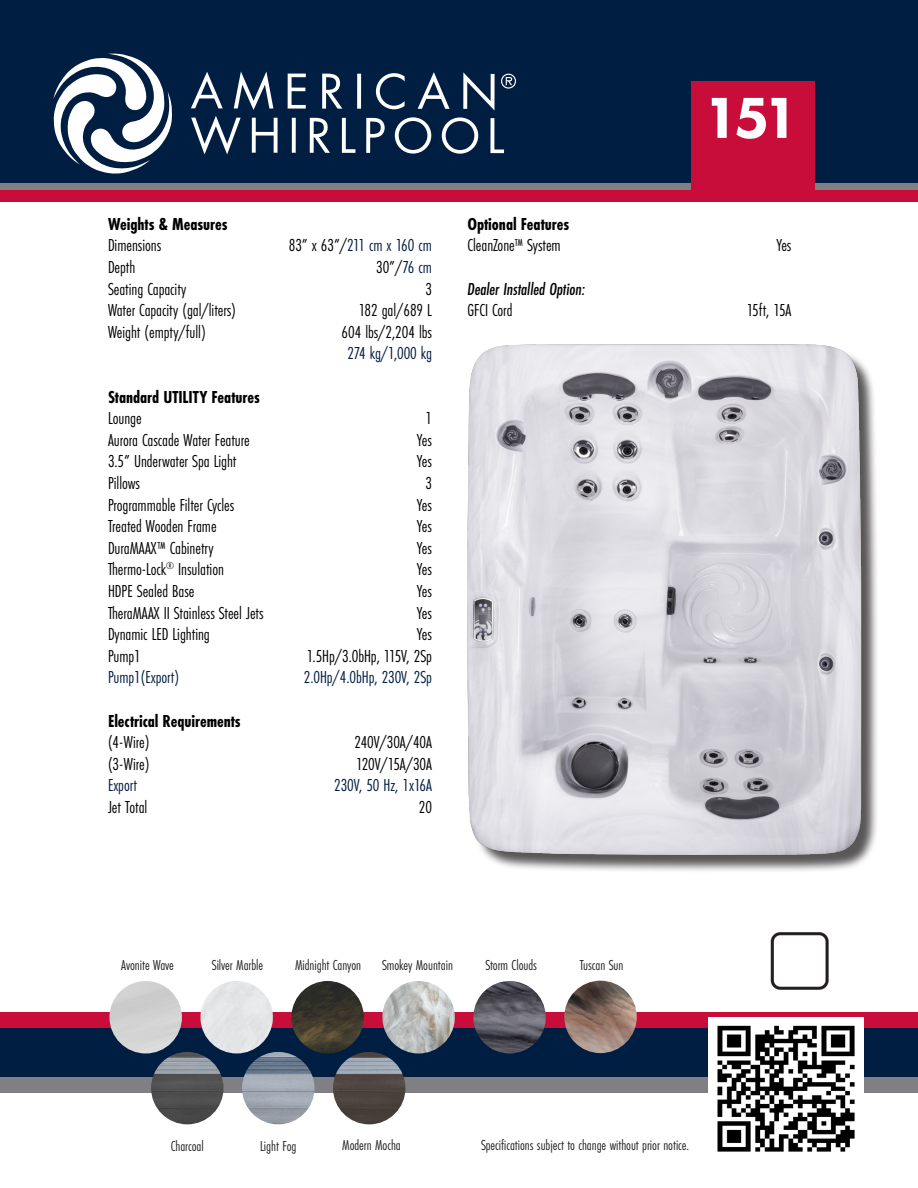
<style>
.page{position:relative;width:918px;height:1188px;background:#fff}
.page>*{position:absolute;margin:0;border:0;box-sizing:border-box;transform-origin:0 0}
.t1{font:800 60px "Futura PT";color:#fff}
.t2{font:18px "Futura PT Cond";letter-spacing:-.005em;color:#000}
.t3{font:700 18px "Futura PT Cond";letter-spacing:-.005em;color:#000}
.t4{font:18px "Futura PT Cond";letter-spacing:-.005em;color:#001c41}
.t5{font:18px "Futura PT Cond";letter-spacing:-.005em;color:#001e41}
.t6{font:italic 500 18px "Futura PT Cond";letter-spacing:-.005em;color:#000}
.t7{font:15px "Futura PT Cond";letter-spacing:-.005em;color:#231f20}
.s1{color:#000}
.s2{color:#001c41}
</style>
<div class="page">
<div style="left:0;top:0;width:918px;height:190px;background:#001e41"></div>
<div style="left:0;top:183px;width:918px;height:7px;background:#808084"></div>
<div style="left:691px;top:81px;width:124px;height:115px;background:#c80d3a"></div>
<div style="left:0;top:1028px;width:917px;height:64px;background:#001e41"></div>
<div style="left:0;top:1012px;width:918px;height:16px;background:#c80d3a"></div>
<div style="left:0;top:190px;width:918px;height:12px;background:#c80d3a"></div>
<div style="left:470px;top:348px;width:410px;height:526px;background:#231f20;opacity:.75"></div>
<img style="left:467px;top:344px;width:400px;height:525px">
<svg style="left:191px;top:72px;width:32px;height:36px"></svg>
<svg style="left:234px;top:71px;width:39px;height:39px"></svg>
<svg style="left:288px;top:74px;width:18px;height:35px"></svg>
<svg style="left:322px;top:74px;width:20px;height:35px"></svg>
<svg style="left:357px;top:74px;width:4px;height:35px"></svg>
<svg style="left:376px;top:73px;width:29px;height:36px"></svg>
<svg style="left:418px;top:72px;width:32px;height:37px"></svg>
<svg style="left:463px;top:72px;width:32px;height:39px"></svg>
<svg style="left:191px;top:116px;width:50px;height:38px"></svg>
<svg style="left:252px;top:118px;width:26px;height:35px"></svg>
<svg style="left:292px;top:118px;width:4px;height:35px"></svg>
<svg style="left:310px;top:118px;width:20px;height:35px"></svg>
<svg style="left:342px;top:118px;width:13px;height:35px"></svg>
<svg style="left:366px;top:118px;width:19px;height:35px"></svg>
<svg style="left:395px;top:117px;width:36px;height:37px"></svg>
<svg style="left:442px;top:117px;width:36px;height:37px"></svg>
<svg style="left:490px;top:118px;width:14px;height:35px"></svg>
<svg style="left:53px;top:54px;width:119px;height:120px"></svg>
<svg style="left:501px;top:74px;width:15px;height:15px"></svg>
<div style="left:0;top:1077px;width:918px;height:15px;background:#808084"></div>
<img style="left:708px;top:1017px;width:155px;height:135px">
<img style="left:382px;top:981px;width:73px;height:72px;border-radius:35px">
<img style="left:473px;top:981px;width:73px;height:72px;border-radius:35px">
<div style="left:201px;top:981px;width:72px;height:72px;background:#e3e4e6;border-radius:35px"></div>
<div style="left:109px;top:981px;width:73px;height:72px;background:#d2d2d2;border-radius:36px"></div>
<img style="left:291px;top:981px;width:73px;height:72px;border-radius:34px">
<img style="left:564px;top:981px;width:73px;height:72px;border-radius:36px">
<img style="left:242px;top:1052px;width:73px;height:72px;border-radius:36px">
<img style="left:151px;top:1052px;width:73px;height:72px;border-radius:36px">
<img style="left:333px;top:1052px;width:72px;height:72px;border-radius:36px">
<img style="left:770px;top:932px;width:59px;height:58px">
<p class="t3" style="left:108px;top:213px;width:121px">Weights &amp; Measures</p>
<p class="t2" style="left:108px;top:235px;width:55px">Dimensions</p>
<p class="t4" style="left:289px;top:235px;width:145px"><span class="s1">83” x 63”/</span>211 cm x 160 cm</p>
<p class="t2" style="left:108px;top:256px;width:29px">Depth</p>
<p class="t2" style="left:376px;top:256px;width:57px">30”/<span class="s2">76 cm</span></p>
<p class="t2" style="left:108px;top:278px;width:80px">Seating Capacity</p>
<p class="t2" style="left:425px;top:278px;width:8px">3</p>
<p class="t2" style="left:108px;top:300px;width:129px">Water Capacity (gal/liters)</p>
<p class="t2" style="left:359px;top:300px;width:75px">182 gal/689 L</p>
<p class="t2" style="left:108px;top:321px;width:99px">Weight (empty/full)</p>
<p class="t2" style="left:342px;top:321px;width:92px">604 lbs/2,204 lbs</p>
<p class="t4" style="left:348px;top:343px;width:86px">274 kg/1,000 kg</p>
<p class="t3" style="left:108px;top:386px;width:153px">Standard UTILITY Features</p>
<p class="t2" style="left:108px;top:408px;width:35px">Lounge</p>
<p class="t2" style="left:425px;top:408px;width:8px">1</p>
<p class="t2" style="left:108px;top:429px;width:143px">Aurora Cascade Water Feature</p>
<p class="t2" style="left:417px;top:429px;width:17px">Yes</p>
<p class="t2" style="left:108px;top:451px;width:130px">3.5” Underwater Spa Light</p>
<p class="t2" style="left:417px;top:451px;width:17px">Yes</p>
<p class="t2" style="left:108px;top:472px;width:34px">Pillows</p>
<p class="t2" style="left:425px;top:472px;width:8px">3</p>
<p class="t2" style="left:108px;top:494px;width:128px">Programmable Filter Cycles</p>
<p class="t2" style="left:417px;top:494px;width:17px">Yes</p>
<p class="t2" style="left:108px;top:516px;width:110px">Treated Wooden Frame</p>
<p class="t2" style="left:417px;top:516px;width:17px">Yes</p>
<p class="t2" style="left:108px;top:537px;width:107px">DuraMAAX™ Cabinetry</p>
<p class="t2" style="left:417px;top:537px;width:17px">Yes</p>
<p class="t2" style="left:108px;top:559px;width:118px">Thermo-Lock<sup>®</sup> Insulation</p>
<p class="t2" style="left:417px;top:559px;width:17px">Yes</p>
<p class="t2" style="left:108px;top:580px;width:88px">HDPE Sealed Base</p>
<p class="t2" style="left:417px;top:580px;width:17px">Yes</p>
<p class="t2" style="left:108px;top:602px;width:157px">TheraMAAX II Stainless Steel Jets</p>
<p class="t2" style="left:417px;top:602px;width:17px">Yes</p>
<p class="t2" style="left:108px;top:624px;width:103px">Dynamic LED Lighting</p>
<p class="t2" style="left:417px;top:624px;width:17px">Yes</p>
<p class="t2" style="left:108px;top:645px;width:34px">Pump1</p>
<p class="t2" style="left:307px;top:645px;width:127px">1.5Hp/3.0bHp, 115V, 2Sp</p>
<p class="t5" style="left:108px;top:667px;width:73px">Pump1(Export)</p>
<p class="t5" style="left:304px;top:667px;width:130px">2.0Hp/4.0bHp, 230V, 2Sp</p>
<p class="t3" style="left:108px;top:710px;width:134px">Electrical Requirements</p>
<p class="t2" style="left:108px;top:732px;width:43px">(4-Wire)</p>
<p class="t2" style="left:354px;top:732px;width:79px">240V/30A/40A</p>
<p class="t2" style="left:108px;top:753px;width:43px">(3-Wire)</p>
<p class="t2" style="left:356px;top:753px;width:77px">120V/15A/30A</p>
<p class="t4" style="left:108px;top:775px;width:31px">Export</p>
<p class="t4" style="left:334px;top:775px;width:99px">230V, 50 Hz, 1x16A</p>
<p class="t2" style="left:108px;top:796px;width:41px">Jet Total</p>
<p class="t2" style="left:419px;top:796px;width:15px">20</p>
<p class="t1" style="left:704px;top:80px;width:97px">151</p>
<p class="t3" style="left:467px;top:213px;width:103px">Optional Features</p>
<p class="t2" style="left:467px;top:235px;width:95px">CleanZone™ System</p>
<p class="t2" style="left:776px;top:235px;width:17px">Yes</p>
<p class="t6" style="left:467px;top:278px;width:119px">Dealer Installed Option:</p>
<p class="t2" style="left:467px;top:300px;width:47px">GFCI Cord</p>
<p class="t2" style="left:747px;top:300px;width:46px">15ft, 15A</p>
<p class="t7" style="left:121px;top:957px;width:54px">Avonite Wave</p>
<p class="t7" style="left:212px;top:957px;width:53px">Silver Marble</p>
<p class="t7" style="left:295px;top:956px;width:67px">Midnight Canyon</p>
<p class="t7" style="left:382px;top:956px;width:72px">Smokey Mountain</p>
<p class="t7" style="left:485px;top:957px;width:53px">Storm Clouds</p>
<p class="t7" style="left:580px;top:957px;width:45px">Tuscan Sun</p>
<p class="t7" style="left:171px;top:1137px;width:34px">Charcoal</p>
<p class="t7" style="left:260px;top:1137px;width:38px">Light Fog</p>
<p class="t7" style="left:342px;top:1136px;width:60px">Modern Mocha</p>
<p class="t7" style="left:481px;top:1136px;width:210px">Specifications subject to change without prior notice.</p>
</div>
